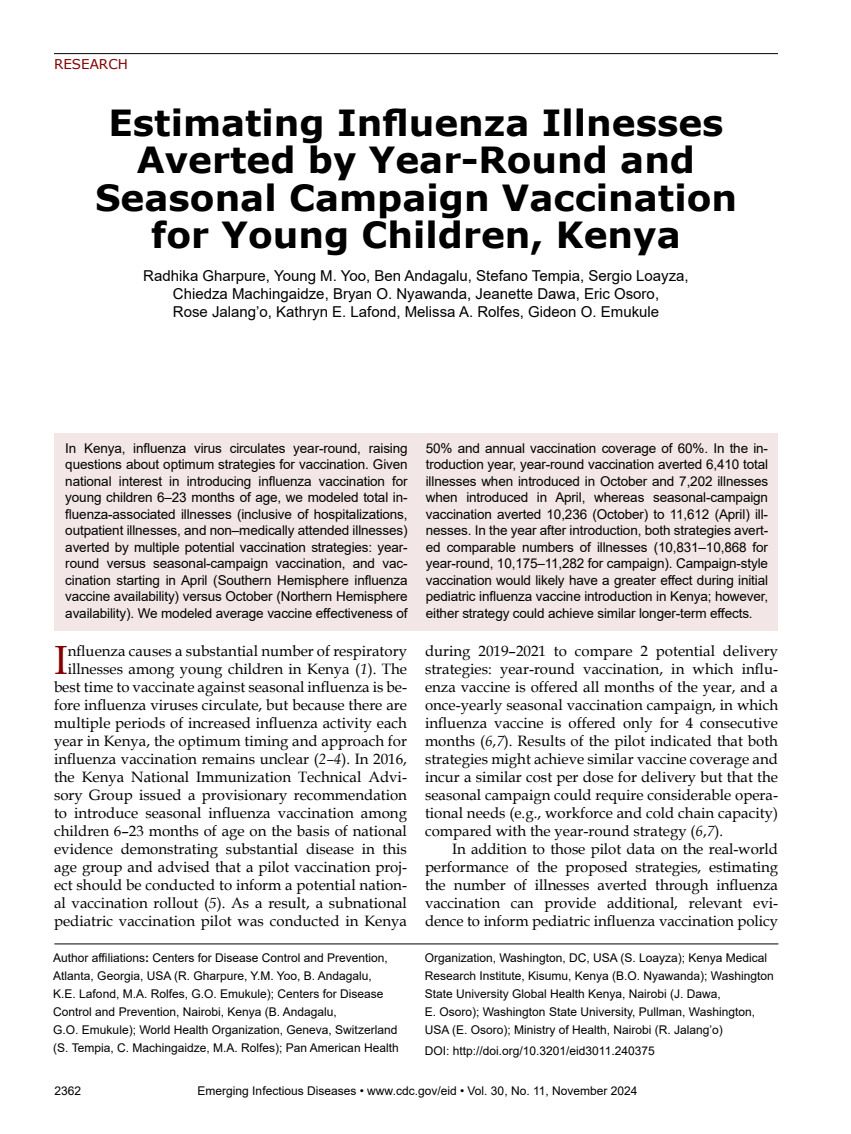
<style>
.page{position:relative;width:851px;height:1134px;background:#fff}
.page>*{position:absolute;margin:0;border:0;box-sizing:border-box;transform-origin:0 0}
.t1{font:40.8px "Book Antiqua";color:#820200}
.t2{font:700 36px/37.5px "Verdana";color:#000;text-align:center}
.t3{font:15px/18px "Book Antiqua";color:#000;text-align:justify}
.t4{font:15px/18px "Arial";color:#000;text-align:center}
.t5{font:13.5px/16.5px "Arial";letter-spacing:-.01em;color:#000;text-align:justify}
.t6{font:13.5px "Verdana";color:#820200}
.t7{font:12px/18px "Arial";color:#000}
.s1{font-style:italic}
.s2{font-weight:700}
</style>
<div class="page">
<hr style="left:54px;top:53px;width:724px;height:1px;background:#000">
<div style="left:55px;top:434px;width:723px;height:197px;background:#f2e6e6"></div>
<hr style="left:54px;top:944px;width:724px;height:1px;background:#000">
<p class="t6" style="left:54px;top:55px;width:75px">RESEARCH</p>
<h2 class="t2" style="left:95px;top:103px;width:643px">Estimating Influenza Illnesses<br>Averted by Year-Round and<br>Seasonal Campaign Vaccination for Young Children, Kenya</h2>
<p class="t4" style="left:143px;top:267px;width:547px">Radhika Gharpure, Young M. Yoo, Ben Andagalu, Stefano Tempia, Sergio Loayza,<br>Chiedza Machingaidze, Bryan O. Nyawanda, Jeanette Dawa, Eric Osoro,<br>Rose Jalang’o, Kathryn E. Lafond, Melissa A. Rolfes, Gideon O. Emukule</p>
<p class="t5" style="left:65px;top:440px;width:344px">In Kenya, influenza virus circulates year-round, raising questions about optimum strategies for vaccination. Given national interest in introducing influenza vaccination for young children 6–23 months of age, we modeled total in&shy;fluenza-associated illnesses (inclusive of hospitalizations, outpatient illnesses, and non‒medically attended illnesses) averted by multiple potential vaccination strategies: year&shy;round versus seasonal-campaign vaccination, and vac&shy;cination starting in April (Southern Hemisphere influenza vaccine availability) versus October (Northern Hemisphere availability). We modeled average vaccine effectiveness of</p>
<p class="t5" style="left:426px;top:440px;width:344px">50% and annual vaccination coverage of 60%. In the in&shy;troduction year, year-round vaccination averted 6,410 total illnesses when introduced in October and 7,202 illnesses when introduced in April, whereas seasonal-campaign vaccination averted 10,236 (October) to 11,612 (April) ill&shy;nesses. In the year after introduction, both strategies avert&shy;ed comparable numbers of illnesses (10,831–10,868 for year-round, 10,175–11,282 for campaign). Campaign-style vaccination would likely have a greater effect during initial pediatric influenza vaccine introduction in Kenya; however, either strategy could achieve similar longer-term effects.</p>
<p class="t3" style="left:54px;top:641px;width:354px;text-align:right">nfluenza causes a substantial number of respiratory illnesses among young children in Kenya (<span class="s1">1</span>). The best time to vaccinate against seasonal influenza is be&shy;fore influenza viruses circulate, but because there are multiple periods of increased influenza activity each year in Kenya, the optimum timing and approach for influenza vaccination remains unclear (<span class="s1">2–4</span>). In 2016, the Kenya National Immunization Technical Advi&shy;sory Group issued a provisionary recommendation to introduce seasonal influenza vaccination among children 6–23 months of age on the basis of national evidence demonstrating substantial disease in this age group and advised that a pilot vaccination proj&shy;ect should be conducted to inform a potential nation&shy;al vaccination rollout (<span class="s1">5</span>). As a result, a subnational pediatric vaccination pilot was conducted in Kenya</p>
<p class="t3" style="left:425px;top:641px;width:354px">during 2019–2021 to compare 2 potential delivery strategies: year-round vaccination, in which influ&shy;enza vaccine is offered all months of the year, and a once-yearly seasonal vaccination campaign, in which influenza vaccine is offered only for 4 consecutive months (<span class="s1">6</span>,<span class="s1">7</span>). Results of the pilot indicated that both strategies might achieve similar vaccine coverage and incur a similar cost per dose for delivery but that the seasonal campaign could require considerable opera&shy;tional needs (e.g., workforce and cold chain capacity) compared with the year-round strategy (<span class="s1">6</span>,<span class="s1">7</span>).</p>
<h1 class="t1" style="left:54px;top:632px;width:15px">I</h1>
<p class="t3" style="left:425px;top:839px;width:354px;text-indent:27px">In addition to those pilot data on the real-world performance of the proposed strategies, estimating the number of illnesses averted through influenza vaccination can provide additional, relevant evi&shy;dence to inform pediatric influenza vaccination policy</p>
<p class="t7" style="left:53px;top:949px;width:347px">Author affiliations<span class="s2">:</span> Centers for Disease Control and Prevention, Atlanta, Georgia, USA (R. Gharpure, Y.M. Yoo, B. Andagalu,<br>K.E. Lafond, M.A. Rolfes, G.O. Emukule); Centers for Disease Control and Prevention, Nairobi, Kenya (B. Andagalu,<br>G.O. Emukule); World Health Organization, Geneva, Switzerland (S. Tempia, C. Machingaidze, M.A. Rolfes); Pan American Health</p>
<p class="t7" style="left:424px;top:949px;width:351px">Organization, Washington, DC, USA (S. Loayza); Kenya Medical Research Institute, Kisumu, Kenya (B.O. Nyawanda); Washington State University Global Health Kenya, Nairobi (J. Dawa,<br>E. Osoro); Washington State University, Pullman, Washington, USA (E. Osoro); Ministry of Health, Nairobi (R. Jalang’o)</p>
<p class="t7" style="left:424px;top:1042px;width:231px">DOI: http://doi.org/10.3201/eid3011.240375</p>
<p class="t7" style="left:54px;top:1082px;width:28px">2362</p>
<p class="t7" style="left:197px;top:1082px;width:441px">Emerging Infectious Diseases • www.cdc.gov/eid • Vol. 30, No. 11, November 2024</p>
</div>
